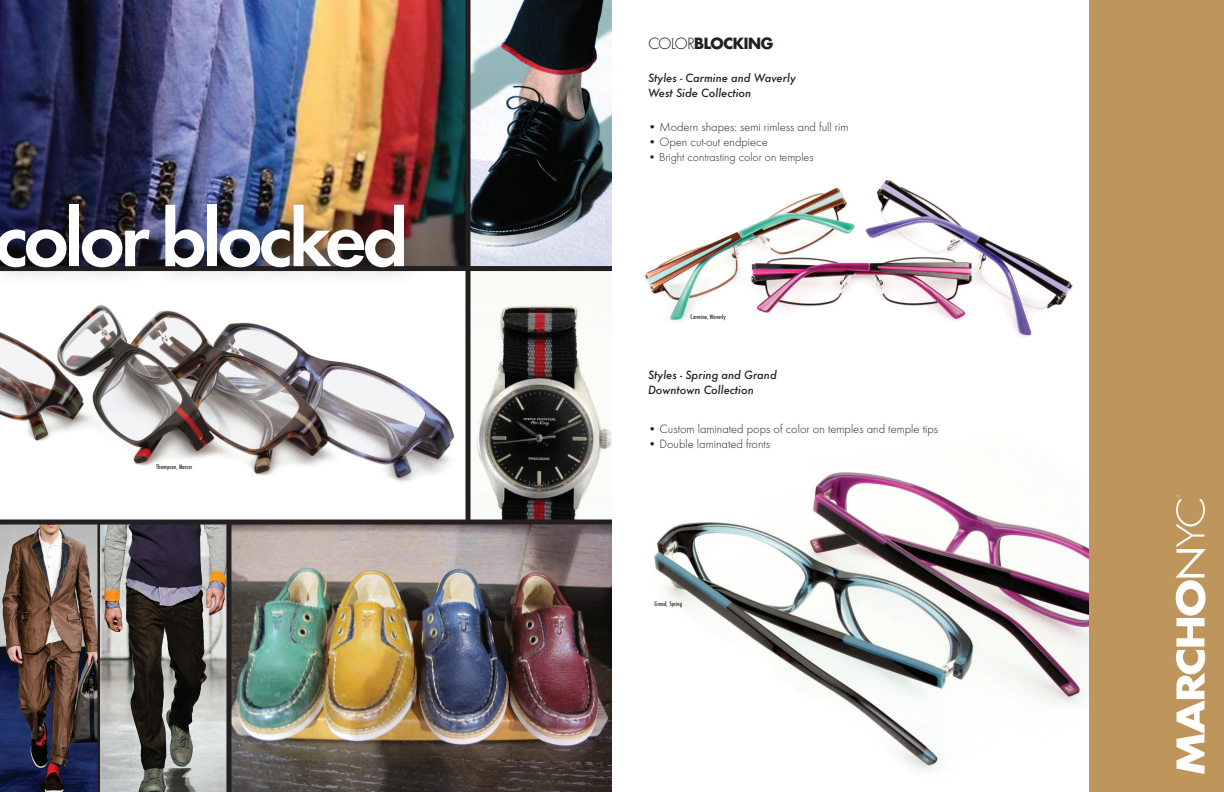
<style>
.page{position:relative;width:1224px;height:792px;background:#fff}
.page>*{position:absolute;margin:0;border:0;box-sizing:border-box;transform-origin:0 0}
.t1{font:600 82px "Futura T";letter-spacing:-.06em;color:#fff}
.t2{font:700 17px "Futura T";color:#231f20}
.t3{font:300 17px "Futura T";color:#231f20}
.t4{font:300 12.5px "Futura T";color:#231f20}
.t5{font:italic 500 12.5px/15px "Futura T";color:#231f20}
.t6{font:300 12px "Futura T";color:#231f20}
.t7{font:500 condensed 6px "Futura";letter-spacing:.02em;color:#231f20}
</style>
<div class="page">
<img style="left:654px;top:472px;width:435px;height:299px">
<img style="left:644px;top:179px;width:429px;height:158px">
<div style="left:1089px;top:0;width:135px;height:792px;background:#be955b"></div>
<svg style="left:1175px;top:495px;width:31px;height:279px"></svg>
<img style="left:0;top:524px;width:226px;height:268px">
<svg style="left:97px;top:524px;width:5px;height:268px"></svg>
<img style="left:231px;top:524px;width:381px;height:268px">
<img style="left:0;top:271px;width:466px;height:249px">
<img style="left:0;top:0;width:612px;height:266px">
<div style="left:468px;top:269px;width:144px;height:253px;background:#f9faf5"></div>
<img style="left:470px;top:296px;width:142px;height:224px">
<div style="left:0;top:266px;width:612px;height:5px;background:#231f20"></div>
<hr style="left:0;top:520px;width:612px;height:4px;background:#231f20">
<hr style="left:466px;top:0;width:4px;height:522px;background:#231f20">
<div style="left:226px;top:521px;width:5px;height:271px;background:#231f20"></div>
<div style="left:0;top:186px;width:426px;height:102px;background:#231f20;opacity:.3"></div>
<h1 class="t1" style="left:-6px;top:190px;width:416px">color blocked</h1>
<p class="t7" style="left:156px;top:463px;width:38px">Thompson, Mercer</p>
<h2 class="t3" style="left:648px;top:33px;width:11px">color</h2>
<h2 class="t2" style="left:694px;top:33px;width:81px">BLOCKIN G</h2>
<p class="t5" style="left:648px;top:70px;width:149px">Styles - Carmine and Waverly<br>West Side Collection</p>
<p class="t4" style="left:648px;top:120px;width:202px">• Modern shapes: semi rimless and full rim</p>
<p class="t4" style="left:648px;top:135px;width:121px">• Open cut-out endpiece</p>
<p class="t6" style="left:648px;top:150px;width:167px">• Bright contrasting color on temples</p>
<p class="t7" style="left:691px;top:313px;width:37px">Carmine, Waverly</p>
<p class="t5" style="left:648px;top:367px;width:130px">Styles - Spring and Grand<br>Downtown Collection</p>
<p class="t4" style="left:648px;top:421px;width:292px">• Custom laminated pops of color on temples and temple tips</p>
<p class="t4" style="left:648px;top:436px;width:124px">• Double laminated fronts</p>
<p class="t7" style="left:654px;top:600px;width:29px">Grand, Spring</p>
</div>
